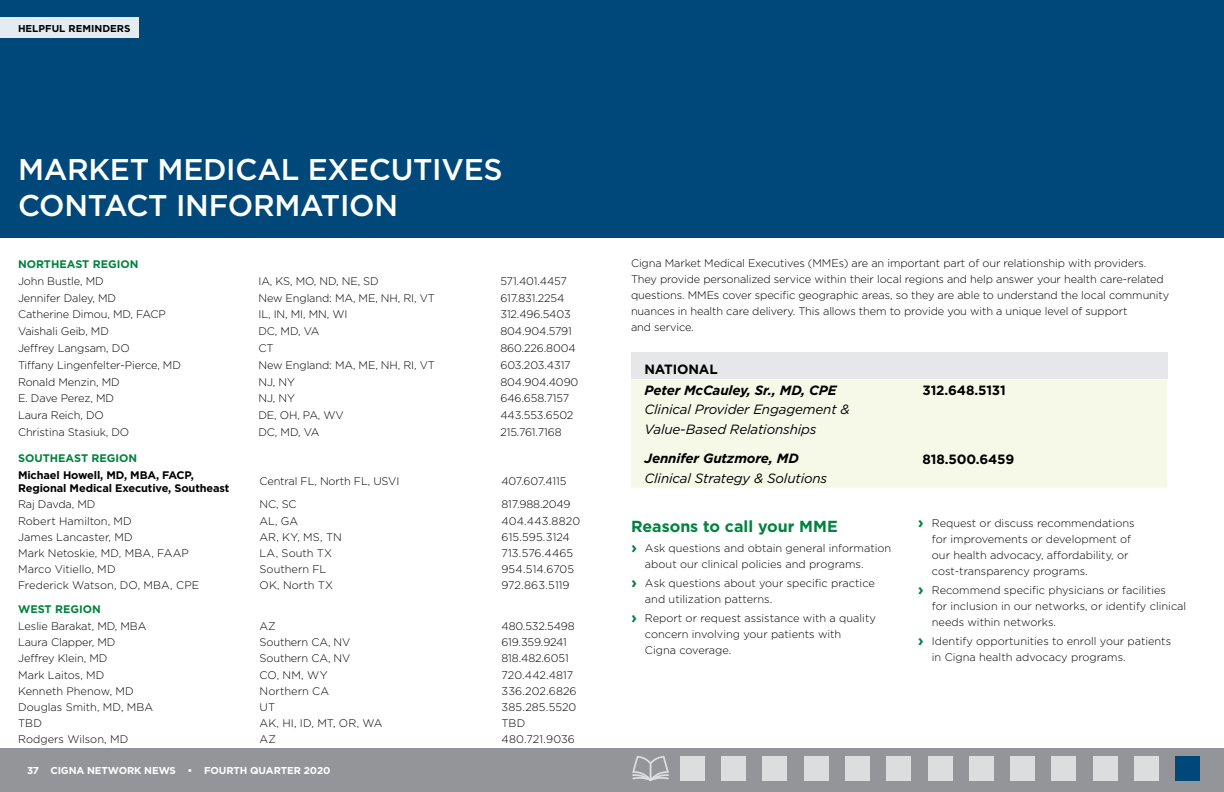
<style>
.page{position:relative;width:1224px;height:792px;background:#fff}
.page>*{position:absolute;margin:0;border:0;box-sizing:border-box;transform-origin:0 0}
.t1{font:500 30px/36px "Gotham";letter-spacing:-.01em;color:#fff}
.t2{font:700 16px "Gotham";color:#00833e}
.t3{font:italic 13.4px/19.5px "Gotham";letter-spacing:-.01em;color:#000}
.t4{font:italic 700 13.4px "Gotham";letter-spacing:-.01em;color:#000}
.t5{font:700 13.4px "Gotham";letter-spacing:-.01em;color:#000}
.t6{font:300 11px/16px "Gotham";letter-spacing:-.01em;color:#000}
.t7{font:700 11px/13px "Gotham";letter-spacing:-.01em;color:#000}
.t8{font:300 11px "Gotham";letter-spacing:.01em;color:#000}
.t9{font:700 11px "Gotham";color:#00833e}
.t10{font:300 11px "Gotham";letter-spacing:.015em;color:#000}
.t11{font:700 10px "Gotham";letter-spacing:-.01em;color:#fff}
.t12{font:700 10px "Gotham";color:#000}
.s1{font-weight:700;font-size:16px;color:#00833e}
</style>
<div class="page">
<div style="left:0;top:748px;width:1224px;height:44px;background:#939598"></div>
<div style="left:0;top:0;width:1224px;height:238px;background:#00487a"></div>
<div style="left:0;top:17px;width:139px;height:21px;background:#e5ecf1"></div>
<div style="left:631px;top:352px;width:536px;height:27px;background:#e6e7e8"></div>
<div style="left:631px;top:379px;width:536px;height:109px;background:#f6f9e8"></div>
<div style="left:928px;top:756px;width:25px;height:25px;background:#dcddde"></div>
<div style="left:969px;top:756px;width:25px;height:25px;background:#dcddde"></div>
<div style="left:887px;top:756px;width:24px;height:25px;background:#dcddde"></div>
<div style="left:845px;top:756px;width:25px;height:25px;background:#dcddde"></div>
<div style="left:804px;top:756px;width:25px;height:25px;background:#dcddde"></div>
<div style="left:721px;top:756px;width:25px;height:25px;background:#dcddde"></div>
<div style="left:763px;top:756px;width:24px;height:25px;background:#dcddde"></div>
<div style="left:680px;top:756px;width:25px;height:25px;background:#dcddde"></div>
<div style="left:1093px;top:756px;width:25px;height:25px;background:#dcddde"></div>
<div style="left:1134px;top:756px;width:25px;height:25px;background:#dcddde"></div>
<div style="left:1175px;top:756px;width:25px;height:25px;background:#00487a"></div>
<div style="left:1052px;top:756px;width:24px;height:25px;background:#dcddde"></div>
<div style="left:1010px;top:756px;width:25px;height:25px;background:#dcddde"></div>
<svg style="left:632px;top:756px;width:37px;height:25px"></svg>
<p class="t12" style="left:18px;top:22px;width:114px">HELPFUL REMINDERS</p>
<h1 class="t1" style="left:18px;top:151px;width:486px">MARKET MEDICAL EXECUTIVES<br>CONTACT INFORMATION</h1>
<p class="t9" style="left:18px;top:257px;width:122px">NORTHEAST REGION</p>
<p class="t6" style="left:18px;top:273px;width:87px">John Bustle, MD</p>
<p class="t6" style="left:258px;top:273px;width:122px">IA, KS, MO, ND, NE, SD</p>
<p class="t6" style="left:500px;top:273px;width:68px">571.401.4457</p>
<p class="t6" style="left:18px;top:289px;width:100px">Jennifer Daley, MD</p>
<p class="t6" style="left:258px;top:289px;width:178px">New England: MA, ME, NH, RI, VT</p>
<p class="t6" style="left:500px;top:289px;width:65px">617.831.2254</p>
<p class="t6" style="left:18px;top:306px;width:149px">Catherine Dimou, MD, FACP</p>
<p class="t6" style="left:258px;top:306px;width:90px">IL, IN, MI, MN, WI</p>
<p class="t6" style="left:500px;top:306px;width:72px">312.496.5403</p>
<p class="t6" style="left:18px;top:323px;width:92px">Vaishali Geib, MD</p>
<p class="t6" style="left:258px;top:323px;width:62px">DC, MD, VA</p>
<p class="t6" style="left:500px;top:323px;width:73px">804.904.5791</p>
<p class="t6" style="left:18px;top:340px;width:113px">Jeffrey Langsam, DO</p>
<p class="t6" style="left:258px;top:340px;width:17px">CT</p>
<p class="t6" style="left:500px;top:340px;width:77px">860.226.8004</p>
<p class="t6" style="left:18px;top:357px;width:165px">Tiffany Lingenfelter-Pierce, MD</p>
<p class="t6" style="left:258px;top:357px;width:178px">New England: MA, ME, NH, RI, VT</p>
<p class="t6" style="left:500px;top:357px;width:72px">603.203.4317</p>
<p class="t6" style="left:18px;top:373px;width:103px">Ronald Menzin, MD</p>
<p class="t6" style="left:258px;top:373px;width:38px">NJ, NY</p>
<p class="t6" style="left:500px;top:373px;width:80px">804.904.4090</p>
<p class="t6" style="left:18px;top:390px;width:98px">E. Dave Perez, MD</p>
<p class="t6" style="left:258px;top:390px;width:38px">NJ, NY</p>
<p class="t6" style="left:500px;top:390px;width:70px">646.658.7157</p>
<p class="t6" style="left:18px;top:407px;width:87px">Laura Reich, DO</p>
<p class="t6" style="left:258px;top:407px;width:87px">DE, OH, PA, WV</p>
<p class="t6" style="left:500px;top:407px;width:75px">443.553.6502</p>
<p class="t6" style="left:18px;top:424px;width:113px">Christina Stasiuk, DO</p>
<p class="t6" style="left:258px;top:424px;width:62px">DC, MD, VA</p>
<p class="t6" style="left:500px;top:424px;width:63px">215.761.7168</p>
<p class="t9" style="left:18px;top:451px;width:121px">SOUTHEAST REGION</p>
<p class="t7" style="left:18px;top:468px;width:213px">Michael Howell, MD, MBA, FACP,<br>Regional Medical Executive, Southeast</p>
<p class="t6" style="left:259px;top:473px;width:141px">Central FL, North FL, USVI</p>
<p class="t6" style="left:501px;top:473px;width:66px">407.607.4115</p>
<p class="t6" style="left:18px;top:496px;width:79px">Raj Davda, MD</p>
<p class="t6" style="left:259px;top:496px;width:39px">NC, SC</p>
<p class="t6" style="left:501px;top:496px;width:71px">817.988.2049</p>
<p class="t6" style="left:18px;top:513px;width:115px">Robert Hamilton, MD</p>
<p class="t6" style="left:260px;top:513px;width:40px">AL, GA</p>
<p class="t8" style="left:501px;top:514px;width:80px">404.443.8820</p>
<p class="t6" style="left:18px;top:529px;width:116px">James Lancaster, MD</p>
<p class="t6" style="left:260px;top:529px;width:84px">AR, KY, MS, TN</p>
<p class="t8" style="left:501px;top:530px;width:70px">615.595.3124</p>
<p class="t6" style="left:18px;top:545px;width:172px">Mark Netoskie, MD, MBA, FAAP</p>
<p class="t6" style="left:260px;top:545px;width:74px">LA, South TX</p>
<p class="t6" style="left:501px;top:545px;width:73px">713.576.4465</p>
<p class="t6" style="left:18px;top:561px;width:99px">Marco Vitiello, MD</p>
<p class="t6" style="left:260px;top:561px;width:68px">Southern FL</p>
<p class="t6" style="left:501px;top:561px;width:74px">954.514.6705</p>
<p class="t6" style="left:18px;top:577px;width:183px">Frederick Watson, DO, MBA, CPE</p>
<p class="t8" style="left:260px;top:578px;width:75px">OK, North TX</p>
<p class="t8" style="left:501px;top:578px;width:70px">972.863.5119</p>
<p class="t9" style="left:18px;top:603px;width:84px">WEST REGION</p>
<p class="t6" style="left:18px;top:618px;width:130px">Leslie Barakat, MD, MBA</p>
<p class="t6" style="left:260px;top:618px;width:18px">AZ</p>
<p class="t6" style="left:501px;top:618px;width:75px">480.532.5498</p>
<p class="t6" style="left:18px;top:634px;width:99px">Laura Clapper, MD</p>
<p class="t6" style="left:260px;top:634px;width:92px">Southern CA, NV</p>
<p class="t6" style="left:501px;top:634px;width:67px">619.359.9241</p>
<p class="t6" style="left:18px;top:650px;width:91px">Jeffrey Klein, MD</p>
<p class="t6" style="left:260px;top:650px;width:92px">Southern CA, NV</p>
<p class="t6" style="left:502px;top:650px;width:69px">818.482.6051</p>
<p class="t6" style="left:18px;top:667px;width:88px">Mark Laitos, MD</p>
<p class="t6" style="left:260px;top:667px;width:69px">CO, NM, WY</p>
<p class="t6" style="left:502px;top:667px;width:73px">720.442.4817</p>
<p class="t6" style="left:18px;top:683px;width:117px">Kenneth Phenow, MD</p>
<p class="t6" style="left:260px;top:683px;width:71px">Northern CA</p>
<p class="t6" style="left:502px;top:683px;width:77px">336.202.6826</p>
<p class="t6" style="left:18px;top:699px;width:136px">Douglas Smith, MD, MBA</p>
<p class="t6" style="left:260px;top:699px;width:17px">UT</p>
<p class="t8" style="left:502px;top:700px;width:76px">385.285.5520</p>
<p class="t6" style="left:18px;top:715px;width:25px">TBD</p>
<p class="t6" style="left:260px;top:715px;width:124px">AK, HI, ID, MT, OR, WA</p>
<p class="t6" style="left:502px;top:715px;width:25px">TBD</p>
<p class="t6" style="left:18px;top:731px;width:112px">Rodgers Wilson, MD</p>
<p class="t6" style="left:260px;top:731px;width:18px">AZ</p>
<p class="t10" style="left:502px;top:732px;width:75px">480.721.9036</p>
<p class="t11" style="left:27px;top:765px;width:305px">37 CIGNA NETWORK NEWS • FOURTH QUARTER 2020</p>
<p class="t6" style="left:631px;top:255px;width:540px">Cigna Market Medical Executives (MMEs) are an important part of our relationship with providers.<br>They provide personalized service within their local regions and help answer your health care-related questions. MMEs cover specific geographic areas, so they are able to understand the local community nuances in health care delivery. This allows them to provide you with a unique level of support<br>and service.</p>
<p class="t5" style="left:645px;top:362px;width:75px">NATIONAL</p>
<p class="t4" style="left:645px;top:382px;width:194px">Peter McCauley, Sr., MD, CPE</p>
<p class="t3" style="left:645px;top:400px;width:207px">Clinical Provider Engagement &amp;<br>Value-Based Relationships</p>
<p class="t4" style="left:645px;top:451px;width:156px">Jennifer Gutzmore, MD</p>
<p class="t3" style="left:645px;top:468px;width:184px">Clinical Strategy &amp; Solutions</p>
<h2 class="t2" style="left:631px;top:517px;width:208px">Reasons to call your MME</h2>
<p class="t6" style="left:645px;top:540px;width:248px;text-indent:-14px"><span class="s1">›</span> Ask questions and obtain general information about our clinical policies and programs.</p>
<p class="t6" style="left:645px;top:575px;width:231px;text-indent:-14px"><span class="s1">›</span> Ask questions about your specific practice and utilization patterns.</p>
<p class="t6" style="left:645px;top:610px;width:232px;text-indent:-14px"><span class="s1">›</span> Report or request assistance with a quality concern involving your patients with<br>Cigna coverage.</p>
<p class="t5" style="left:922px;top:382px;width:85px">312.648.5131</p>
<p class="t5" style="left:922px;top:451px;width:93px">818.500.6459</p>
<p class="t6" style="left:932px;top:515px;width:204px;text-indent:-14px"><span class="s1">›</span> Request or discuss recommendations for improvements or development of our health advocacy, affordability, or cost-transparency programs.</p>
<p class="t6" style="left:932px;top:582px;width:256px;text-indent:-14px"><span class="s1">›</span> Recommend specific physicians or facilities<br>for inclusion in our networks, or identify clinical needs within networks.</p>
<p class="t6" style="left:932px;top:633px;width:241px;text-indent:-14px"><span class="s1">›</span> Identify opportunities to enroll your patients in Cigna health advocacy programs.</p>
</div>
